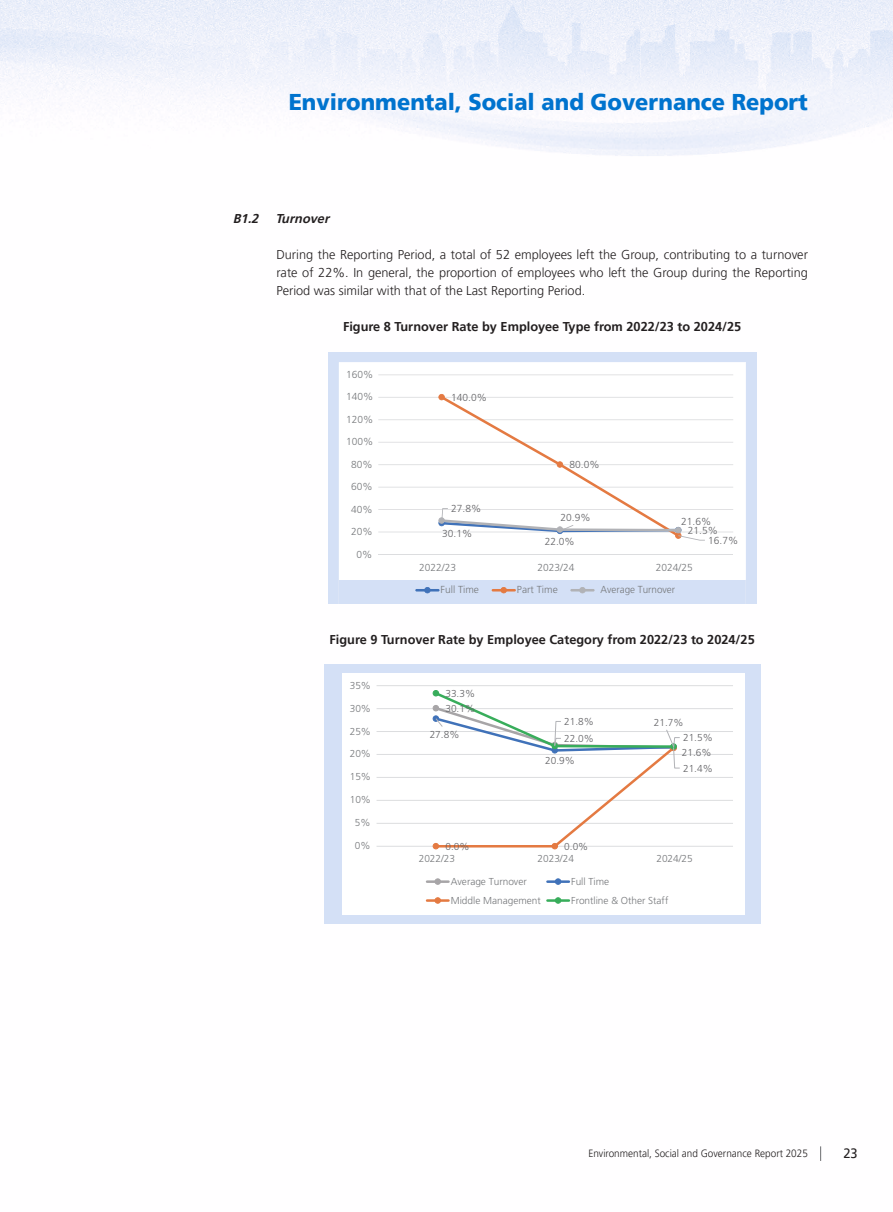
<style>
.page{position:relative;width:893px;height:1212px;background:#fff}
.page>*{position:absolute;margin:0;border:0;box-sizing:border-box;transform-origin:0 0}
.t1{font:900 22.8px "Frutiger LT Pro";color:#0073ce;scale:.95 1}
.t2{font:13.5px "Frutiger LT Pro";color:#231f20;scale:.95 1}
.t3{font:300 12.75px/18px "Frutiger LT Pro";color:#231f20;text-align:justify}
.t4{font:700 12.75px "Frutiger LT Pro";color:#231f20}
.t5{font:italic 700 12.75px "Frutiger LT Pro";color:#231f20}
.t6{font:300 10.5px "Frutiger LT Pro";color:#231f20;scale:.95 1}
.t7{font:300 10.2px "Frutiger LT Pro";color:#76787b}
.t8{font:300 10.2px "Frutiger LT Pro";color:#636366}
.t9{font:300 10.05px "Frutiger LT Pro";color:#76787b}
.t10{font:300 10.05px "Frutiger LT Pro";color:#636366}
</style>
<div class="page">
<img style="left:0;top:0;width:893px;height:1161px">
<svg style="left:820px;top:1146px;width:1px;height:15px"></svg>
<div style="left:328px;top:352px;width:428px;height:252px;background:#d4e0f6"></div>
<svg style="left:339px;top:604px;width:407px;height:3px"></svg>
<div style="left:339px;top:362px;width:407px;height:218px;background:#fff"></div>
<hr style="left:378px;top:531px;width:355px;height:1px;background:#dcdddf">
<hr style="left:378px;top:509px;width:355px;height:1px;background:#dcdddf">
<hr style="left:378px;top:487px;width:355px;height:1px;background:#dcdddf">
<hr style="left:378px;top:464px;width:355px;height:1px;background:#dcdddf">
<hr style="left:378px;top:442px;width:355px;height:1px;background:#dcdddf">
<hr style="left:378px;top:419px;width:355px;height:1px;background:#dcdddf">
<hr style="left:378px;top:397px;width:355px;height:1px;background:#dcdddf">
<hr style="left:378px;top:374px;width:355px;height:1px;background:#dcdddf">
<hr style="left:378px;top:554px;width:355px;height:1px;background:#dcdddf">
<hr style="left:415px;top:589px;width:25px;height:2px;background:#4072b9">
<svg style="left:424px;top:587px;width:7px;height:6px"></svg>
<hr style="left:492px;top:589px;width:24px;height:2px;background:#e47a42">
<svg style="left:500px;top:587px;width:7px;height:6px"></svg>
<hr style="left:570px;top:589px;width:25px;height:2px;background:#b1b2b6">
<svg style="left:579px;top:587px;width:7px;height:6px"></svg>
<svg style="left:438px;top:394px;width:267px;height:147px;background:#faf8f8"></svg>
<div style="left:324px;top:664px;width:436px;height:260px;background:#d4e0f6"></div>
<div style="left:343px;top:673px;width:402px;height:242px;background:#fff"></div>
<hr style="left:377px;top:823px;width:356px;height:1px;background:#dcdddf">
<hr style="left:377px;top:800px;width:356px;height:1px;background:#dcdddf">
<hr style="left:377px;top:777px;width:356px;height:1px;background:#dcdddf">
<hr style="left:377px;top:754px;width:356px;height:1px;background:#dcdddf">
<hr style="left:377px;top:731px;width:356px;height:1px;background:#dcdddf">
<hr style="left:377px;top:708px;width:356px;height:1px;background:#dcdddf">
<hr style="left:377px;top:685px;width:356px;height:1px;background:#dcdddf">
<hr style="left:377px;top:846px;width:356px;height:1px;background:#dcdddf">
<svg style="left:433px;top:690px;width:247px;height:159px"></svg>
<hr style="left:427px;top:880px;width:21px;height:3px;background:#a7a5a7">
<div style="left:435px;top:878px;width:6px;height:7px;border:1px solid #a7a5a7;border-radius:50%"></div>
<hr style="left:547px;top:880px;width:22px;height:3px;background:#4072b9">
<div style="left:555px;top:878px;width:6px;height:7px;border:1px solid #4072b9;border-radius:50%"></div>
<hr style="left:427px;top:899px;width:21px;height:3px;background:#e47a42">
<div style="left:435px;top:897px;width:6px;height:7px;border:1px solid #e47a42;border-radius:50%"></div>
<hr style="left:547px;top:899px;width:22px;height:3px;background:#38ad5b">
<div style="left:555px;top:897px;width:6px;height:7px;border:1px solid #38ad5b;border-radius:50%"></div>
<h1 class="t1" style="left:289px;top:88px;width:548px">Environmental, Social and Governance Report</h1>
<p class="t5" style="left:233px;top:211px;width:101px">B1.2 Turnover</p>
<p class="t3" style="left:276px;top:246px;width:533px">During the Reporting Period, a total of 52 employees left the Group, contributing to a turnover rate of 22%. In general, the proportion of employees who left the Group during the Reporting Period was similar with that of the Last Reporting Period.</p>
<p class="t4" style="left:343px;top:319px;width:400px">Figure 8 Turnover Rate by Employee Type from 2022/23 to 2024/25</p>
<p class="t7" style="left:346px;top:368px;width:29px">160%</p>
<p class="t7" style="left:346px;top:391px;width:29px">140%</p>
<p class="t7" style="left:346px;top:413px;width:29px">120%</p>
<p class="t7" style="left:346px;top:436px;width:29px">100%</p>
<p class="t7" style="left:351px;top:458px;width:23px">80%</p>
<p class="t7" style="left:351px;top:481px;width:23px">60%</p>
<p class="t7" style="left:351px;top:503px;width:23px">40%</p>
<p class="t7" style="left:351px;top:525px;width:23px">20%</p>
<p class="t7" style="left:356px;top:548px;width:17px">0%</p>
<p class="t8" style="left:451px;top:391px;width:37px">140.0%</p>
<p class="t8" style="left:451px;top:503px;width:31px">27.8%</p>
<p class="t8" style="left:442px;top:527px;width:31px">30.1%</p>
<p class="t8" style="left:570px;top:459px;width:31px">80.0%</p>
<p class="t8" style="left:561px;top:511px;width:31px">20.9%</p>
<p class="t8" style="left:681px;top:515px;width:31px">21.6%</p>
<p class="t8" style="left:688px;top:524px;width:31px">21.5%</p>
<p class="t8" style="left:545px;top:535px;width:31px">22.0%</p>
<p class="t8" style="left:708px;top:534px;width:31px">16.7%</p>
<p class="t7" style="left:419px;top:561px;width:38px">2022/23</p>
<p class="t7" style="left:538px;top:561px;width:38px">2023/24</p>
<p class="t7" style="left:656px;top:561px;width:38px">2024/25</p>
<p class="t7" style="left:441px;top:584px;width:40px">Full Time</p>
<p class="t7" style="left:517px;top:584px;width:42px">Part Time</p>
<p class="t7" style="left:601px;top:584px;width:76px">Average Turnover</p>
<p class="t4" style="left:330px;top:631px;width:427px">Figure 9 Turnover Rate by Employee Category from 2022/23 to 2024/25</p>
<p class="t9" style="left:350px;top:679px;width:23px">35%</p>
<p class="t9" style="left:350px;top:702px;width:23px">30%</p>
<p class="t9" style="left:350px;top:725px;width:23px">25%</p>
<p class="t9" style="left:350px;top:748px;width:23px">20%</p>
<p class="t9" style="left:350px;top:771px;width:23px">15%</p>
<p class="t9" style="left:350px;top:794px;width:23px">10%</p>
<p class="t9" style="left:355px;top:817px;width:17px">5%</p>
<p class="t9" style="left:355px;top:840px;width:17px">0%</p>
<p class="t10" style="left:445px;top:687px;width:31px">33.3%</p>
<p class="t10" style="left:445px;top:702px;width:31px">30.1%</p>
<p class="t10" style="left:430px;top:728px;width:31px">27.8%</p>
<p class="t10" style="left:564px;top:716px;width:31px">21.8%</p>
<p class="t10" style="left:654px;top:716px;width:31px">21.7%</p>
<p class="t10" style="left:564px;top:732px;width:31px">22.0%</p>
<p class="t10" style="left:683px;top:732px;width:31px">21.5%</p>
<p class="t10" style="left:545px;top:755px;width:31px">20.9%</p>
<p class="t10" style="left:682px;top:747px;width:31px">21.6%</p>
<p class="t10" style="left:683px;top:762px;width:31px">21.4%</p>
<p class="t10" style="left:445px;top:840px;width:26px">0.0%</p>
<p class="t10" style="left:564px;top:840px;width:26px">0.0%</p>
<p class="t9" style="left:419px;top:853px;width:38px">2022/23</p>
<p class="t9" style="left:538px;top:853px;width:38px">2023/24</p>
<p class="t9" style="left:656px;top:853px;width:38px">2024/25</p>
<p class="t9" style="left:451px;top:875px;width:78px">Average Turnover</p>
<p class="t9" style="left:571px;top:875px;width:40px">Full Time</p>
<p class="t9" style="left:451px;top:894px;width:92px">Middle Management</p>
<p class="t9" style="left:571px;top:894px;width:99px">Frontline &amp; Other Staff</p>
<p class="t6" style="left:588px;top:1147px;width:233px">Environmental, Social and Governance Report 2025</p>
<p class="t2" style="left:843px;top:1146px;width:17px">23</p>
</div>
